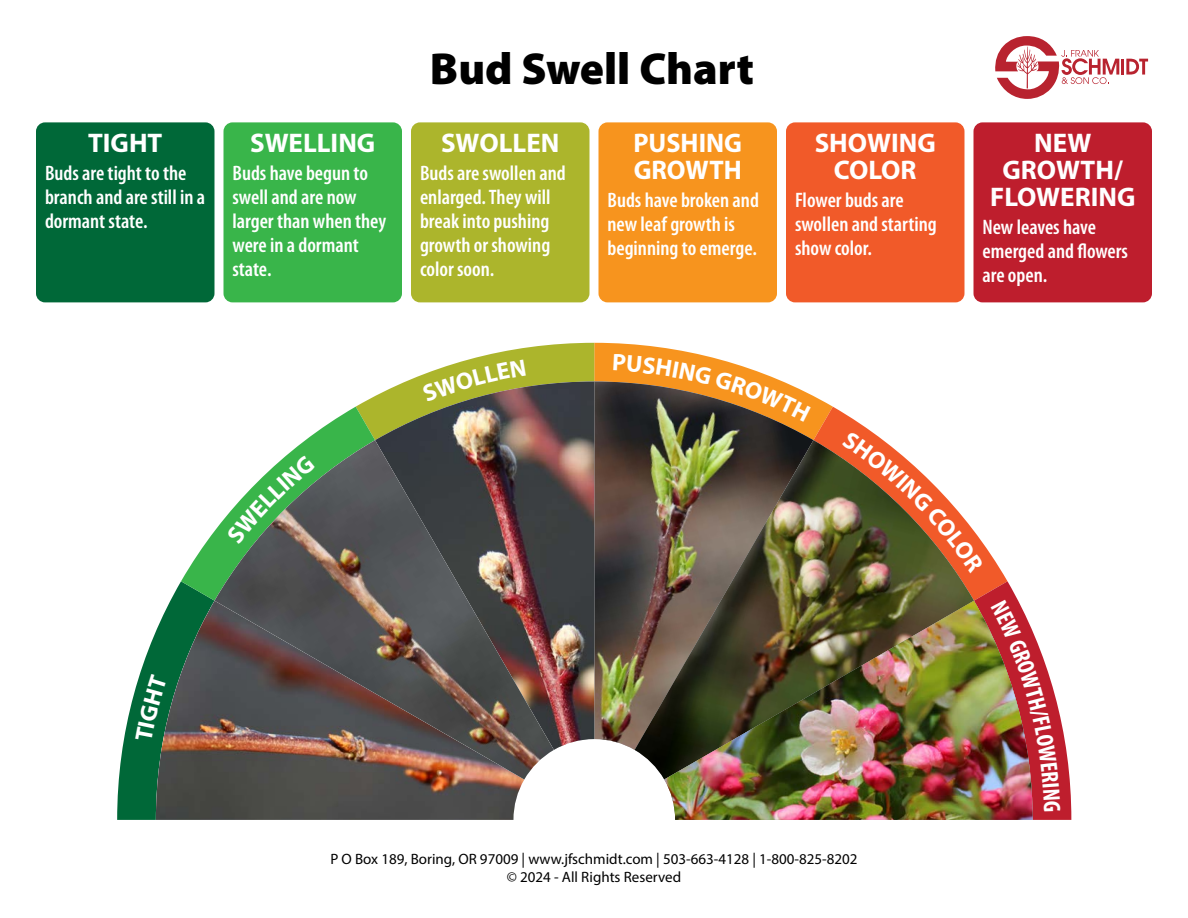
<style>
.page{position:relative;width:1188px;height:918px;background:#fff}
.page>*{position:absolute;margin:0;border:0;box-sizing:border-box;transform-origin:0 0}
.t1{font:900 45px "Myriad Pro";color:#000}
.t2{font:700 27px/27px "Myriad Pro";color:#fff;text-align:center}
.t3{font:600 condensed 21px/24px "Myriad Pro";color:#fff}
.t4{font:15px/18px "Myriad Pro";color:#000;text-align:center}
</style>
<div class="page">
<div style="left:36px;top:122px;width:178px;height:180px;background:#006838;border-radius:9px"></div>
<div style="left:224px;top:122px;width:178px;height:180px;background:#39b54a;border-radius:9px"></div>
<div style="left:411px;top:122px;width:179px;height:180px;background:#acb52c;border-radius:9px"></div>
<div style="left:598px;top:122px;width:179px;height:180px;background:#f7941e;border-radius:9px"></div>
<div style="left:786px;top:122px;width:178px;height:180px;background:#f15a29;border-radius:9px"></div>
<div style="left:974px;top:122px;width:178px;height:180px;background:#be1e2d;border-radius:9px"></div>
<hr style="left:1121px;top:59px;width:3px;height:16px;background:#b8232f">
<svg style="left:1126px;top:59px;width:22px;height:16px"></svg>
<svg style="left:995px;top:36px;width:124px;height:63px"></svg>
<img style="left:117px;top:343px;width:954px;height:477px">
<p class="t2" style="left:88px;top:128px;width:76px">TIGHT</p>
<p class="t3" style="left:45px;top:162px;width:162px">Buds are tight to the branch and are still in a dormant state.</p>
<p class="t2" style="left:250px;top:128px;width:127px">SWELLING</p>
<p class="t3" style="left:232px;top:162px;width:155px">Buds have begun to swell and are now larger than when they were in a dormant state.</p>
<h1 class="t1" style="left:430px;top:44px;width:326px">Bud Swell Chart</h1>
<p class="t2" style="left:441px;top:128px;width:120px">SWOLLEN</p>
<p class="t3" style="left:420px;top:162px;width:147px">Buds are swollen and enlarged. They will break into pushing growth or showing color soon.</p>
<p class="t2" style="left:633px;top:128px;width:110px;text-align:left">PUSHING<br>GROWTH</p>
<p class="t3" style="left:608px;top:189px;width:153px">Buds have broken and new leaf growth is beginning to emerge.</p>
<p class="t2" style="left:815px;top:128px;width:123px">SHOWING<br>COLOR</p>
<p class="t3" style="left:795px;top:189px;width:143px">Flower buds are swollen and starting show color.</p>
<p class="t2" style="left:990px;top:128px;width:147px">NEW<br>GROWTH/<br>FLOWERING</p>
<p class="t3" style="left:982px;top:216px;width:147px">New leaves have emerged and flowers are open.</p>
<p class="t4" style="left:330px;top:850px;width:529px">P O Box 189, Boring, OR 97009 | www.jfschmidt.com | 503-663-4128 | 1-800-825-8202 © 2024 - All Rights Reserved</p>
</div>
